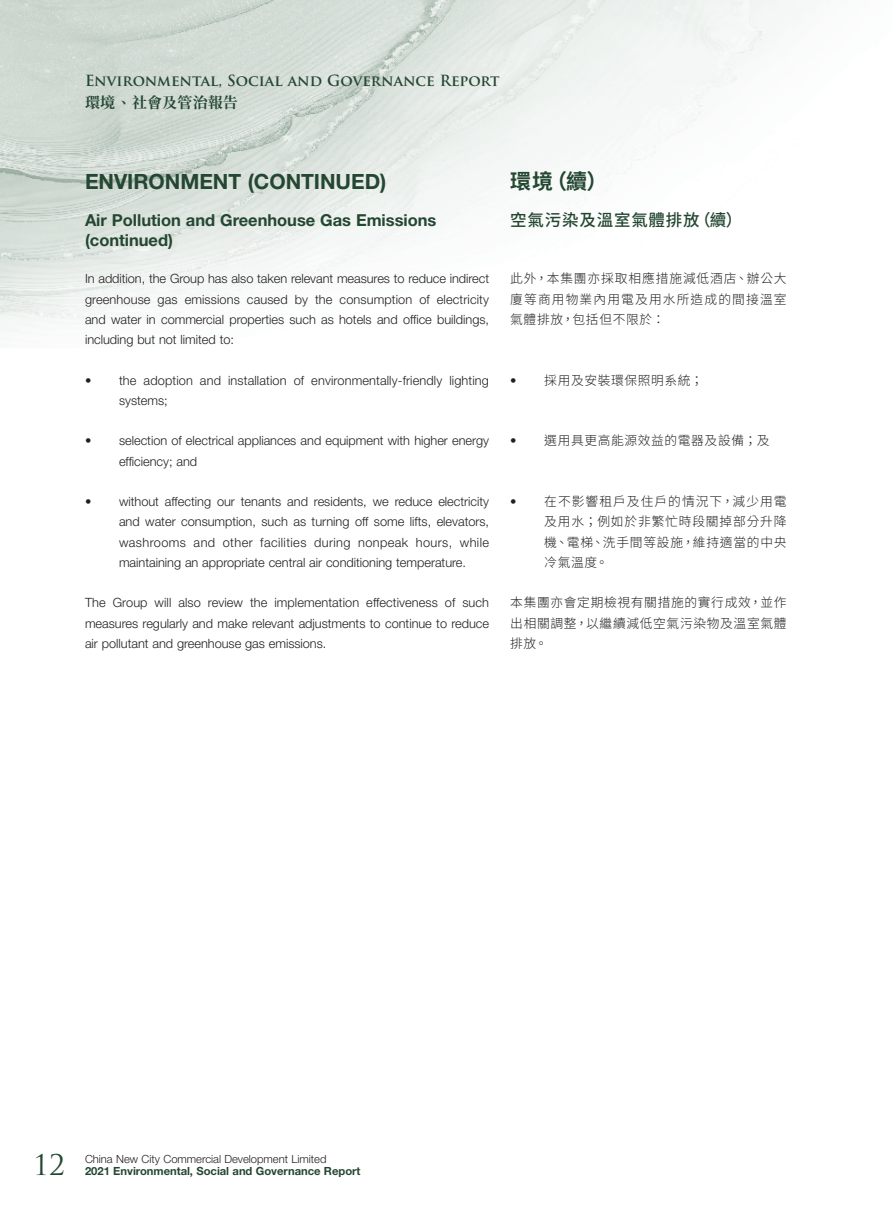
<style>
.page{position:relative;width:893px;height:1212px;background:#fff}
.page>*{position:absolute;margin:0;border:0;box-sizing:border-box;transform-origin:0 0}
.t1{font:27.75px "Trajan Pro";color:#244732}
.Heading_1{font:700 21px "Helvetica Neue LT Std";color:#244732}
.C_Heading_1{font:700 21px "Source Han Sans TC";color:#244732}
.C_Heading_2{font:700 16.5px/20.2px "Helvetica Neue LT Std";color:#244732}
.C_Heading_2-2{font:500 16.5px "Source Han Sans TC";letter-spacing:.05em;color:#244732}
.t2{font:700 15px "Trajan Pro";color:#244732}
.t3{font:700 15px "Source Han Serif TC";letter-spacing:.01em;color:#244732}
.Body_Text{font:300 12.75px/20.2px "Helvetica Neue LT Std";color:#231f20;text-align:justify}
.C_Body_Text{font:300 12.75px/20.2px "Source Han Sans TC";letter-spacing:.05em;color:#231f20;text-align:justify}
.t4{font:700 11.25px "Helvetica Neue LT Std";letter-spacing:-.005em;color:#244732}
.t5{font:300 11.25px "Helvetica Neue LT Std";letter-spacing:-.005em;color:#231f20}
.s1{font-family:"Helvetica Neue LT Std"}
</style>
<div class="page">
<img style="left:0;top:0;width:807px;height:332px">
<p class="t2" style="left:85px;top:71px;width:416px">Environmental, Social and Governance Report</p>
<p class="t3" style="left:85px;top:94px;width:154px">環境、社會及管治報告</p>
<p class="Heading_1" style="left:85px;top:168px;width:303px">ENVIRONMENT (CONTINUED)</p>
<p class="C_Heading_2" style="left:85px;top:209px;width:353px">Air Pollution and Greenhouse Gas Emissions (continued)</p>
<p class="Body_Text" style="left:85px;top:268px;width:406px">In addition, the Group has also taken relevant measures to reduce indirect greenhouse gas emissions caused by the consumption of electricity and water in commercial properties such as hotels and office buildings, including but not limited to:</p>
<p class="Body_Text" style="left:119px;top:370px;width:371px;text-indent:-34px">• the adoption and installation of environmentally-friendly lighting systems;</p>
<p class="Body_Text" style="left:119px;top:430px;width:372px;text-indent:-34px">• selection of electrical appliances and equipment with higher energy efficiency; and</p>
<p class="Body_Text" style="left:119px;top:491px;width:372px;text-indent:-34px">• without affecting our tenants and residents, we reduce electricity and water consumption, such as turning off some lifts, elevators, washrooms and other facilities during nonpeak hours, while maintaining an appropriate central air conditioning temperature.</p>
<p class="Body_Text" style="left:85px;top:592px;width:406px">The Group will also review the implementation effectiveness of such measures regularly and make relevant adjustments to continue to reduce air pollutant and greenhouse gas emissions.</p>
<p class="C_Heading_1" style="left:510px;top:169px;width:99px">環境（續）</p>
<p class="C_Heading_2-2" style="left:510px;top:210px;width:234px">空氣污染及溫室氣體排放（續）</p>
<p class="C_Body_Text" style="left:510px;top:269px;width:278px">此外，本集團亦採取相應措施減低酒店、辦公大廈等商用物業內用電及用水所造成的間接溫室氣體排放，包括但不限於：</p>
<p class="C_Body_Text" style="left:510px;top:370px;width:195px"><span class="s1">•</span> 採用及安裝環保照明系統；</p>
<p class="C_Body_Text" style="left:510px;top:431px;width:261px"><span class="s1">•</span> 選用具更高能源效益的電器及設備；及</p>
<p class="C_Body_Text" style="left:544px;top:492px;width:244px;text-indent:-34px"><span class="s1">•</span> 在不影響租戶及住戶的情況下，減少用電及用水；例如於非繁忙時段關掉部分升降機、電梯、洗手間等設施，維持適當的中央冷氣溫度。</p>
<p class="C_Body_Text" style="left:510px;top:593px;width:278px">本集團亦會定期檢視有關措施的實行成效，並作出相關調整，以繼續減低空氣污染物及溫室氣體排放。</p>
<h1 class="t1" style="left:33px;top:1147px;width:33px">12</h1>
<p class="t5" style="left:85px;top:1152px;width:243px">China New City Commercial Development Limited</p>
<p class="t4" style="left:85px;top:1164px;width:277px">2021 Environmental, Social and Governance Report</p>
</div>
